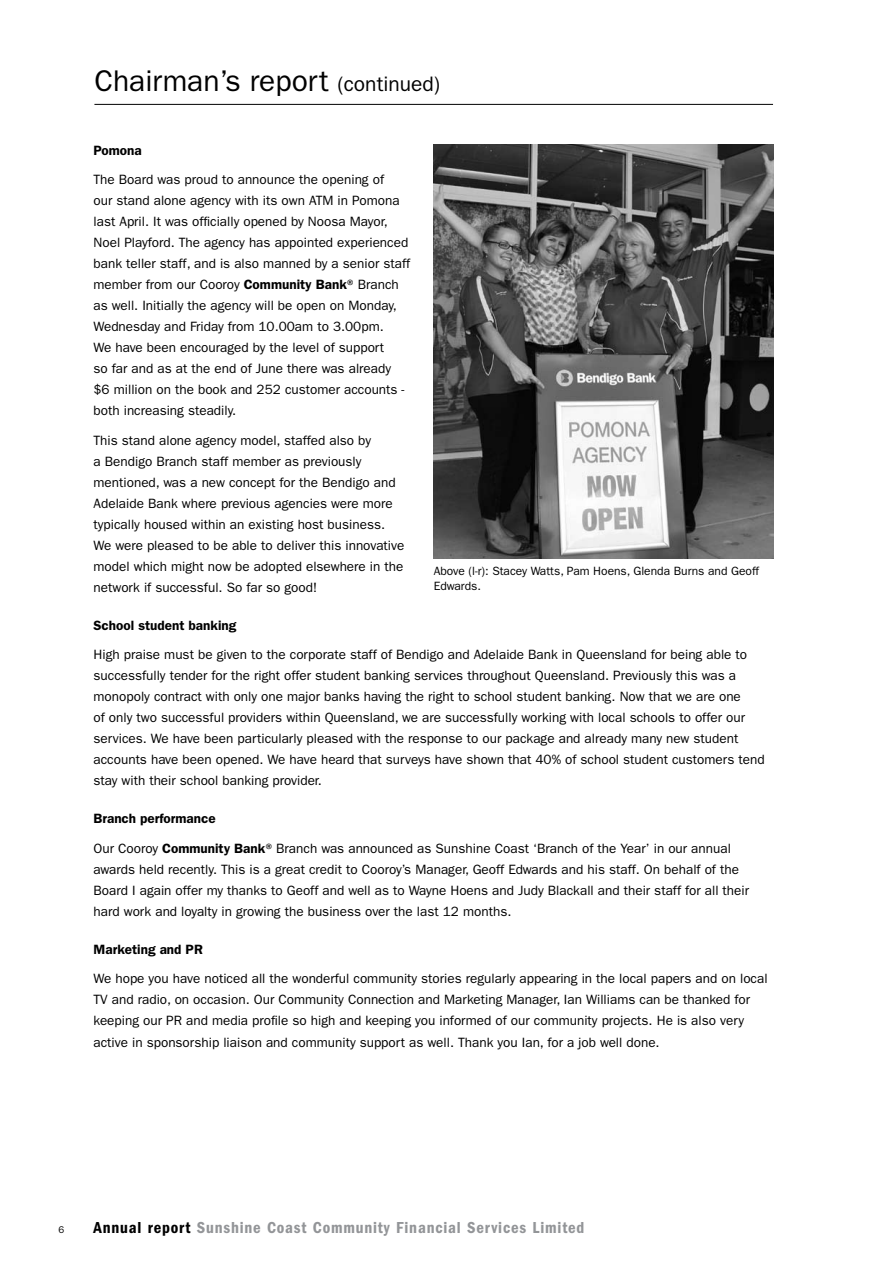
<style>
.page{position:relative;width:893px;height:1263px;background:#fff}
.page>*{position:absolute;margin:0;border:0;box-sizing:border-box;transform-origin:0 0}
.t1{font:30px "Franklin Gothic";color:#000}
.t2{font:600 condensed 16.5px "Franklin Gothic";letter-spacing:.05em;color:#939598}
.t3{font:13.5px/21px "Franklin Gothic";color:#000}
.t4{font:600 13.5px "Franklin Gothic";color:#000}
.t5{font:12px/15px "Franklin Gothic";color:#000}
.t6{font:9.75px "Franklin Gothic";color:#000}
.s1{font-size:21px}
.s2{font-weight:600}
.s3{color:#000}
</style>
<div class="page">
<hr style="left:94px;top:104px;width:679px;height:1px;background:#000">
<img style="left:434px;top:145px;width:340px;height:414px">
<h1 class="t1" style="left:94px;top:64px;width:347px">Chairman’s report <span class="s1">(continued)</span></h1>
<p class="t4" style="left:94px;top:142px;width:50px">Pomona</p>
<p class="t3" style="left:94px;top:169px;width:318px">The Board was proud to announce the opening of<br>our stand alone agency with its own ATM in Pomona last April. It was officially opened by Noosa Mayor, Noel Playford. The agency has appointed experienced bank teller staff, and is also manned by a senior staff member from our Cooroy <span class="s2">Community Bank</span>® Branch as well. Initially the agency will be open on Monday, Wednesday and Friday from 10.00am to 3.00pm.<br>We have been encouraged by the level of support<br>so far and as at the end of June there was already $6 million on the book and 252 customer accounts - both increasing steadily.</p>
<p class="t3" style="left:94px;top:430px;width:312px">This stand alone agency model, staffed also by<br>a Bendigo Branch staff member as previously mentioned, was a new concept for the Bendigo and Adelaide Bank where previous agencies were more typically housed within an existing host business.<br>We were pleased to be able to deliver this innovative model which might now be adopted elsewhere in the network if successful. So far so good!</p>
<p class="t4" style="left:94px;top:617px;width:144px">School student banking</p>
<p class="t3" style="left:94px;top:644px;width:673px">High praise must be given to the corporate staff of Bendigo and Adelaide Bank in Queensland for being able to successfully tender for the right offer student banking services throughout Queensland. Previously this was a monopoly contract with only one major banks having the right to school student banking. Now that we are one<br>of only two successful providers within Queensland, we are successfully working with local schools to offer our services. We have been particularly pleased with the response to our package and already many new student accounts have been opened. We have heard that surveys have shown that 40% of school student customers tend stay with their school banking provider.</p>
<p class="t3" style="left:94px;top:804px;width:639px;line-height:29.5px"><span class="s2">Branch performance<br></span>Our Cooroy <span class="s2">Community Bank</span>® Branch was announced as Sunshine Coast ‘Branch of the Year’ in our annual</p>
<p class="t3" style="left:94px;top:859px;width:657px">awards held recently. This is a great credit to Cooroy’s Manager, Geoff Edwards and his staff. On behalf of the<br>Board I again offer my thanks to Geoff and well as to Wayne Hoens and Judy Blackall and their staff for all their hard work and loyalty in growing the business over the last 12 months.</p>
<p class="t4" style="left:94px;top:941px;width:111px">Marketing and PR</p>
<p class="t3" style="left:94px;top:968px;width:676px">We hope you have noticed all the wonderful community stories regularly appearing in the local papers and on local TV and radio, on occasion. Our Community Connection and Marketing Manager, Ian Williams can be thanked for keeping our PR and media profile so high and keeping you informed of our community projects. He is also very active in sponsorship liaison and community support as well. Thank you Ian, for a job well done.</p>
<p class="t5" style="left:434px;top:564px;width:327px">Above (l-r): Stacey Watts, Pam Hoens, Glenda Burns and Geoff<br>Edwards.</p>
<p class="t6" style="left:59px;top:1224px;width:7px">6</p>
<p class="t2" style="left:94px;top:1218px;width:492px"><span class="s3">Annual report</span> Sunshine Coast Community Financial Services Limited</p>
</div>
